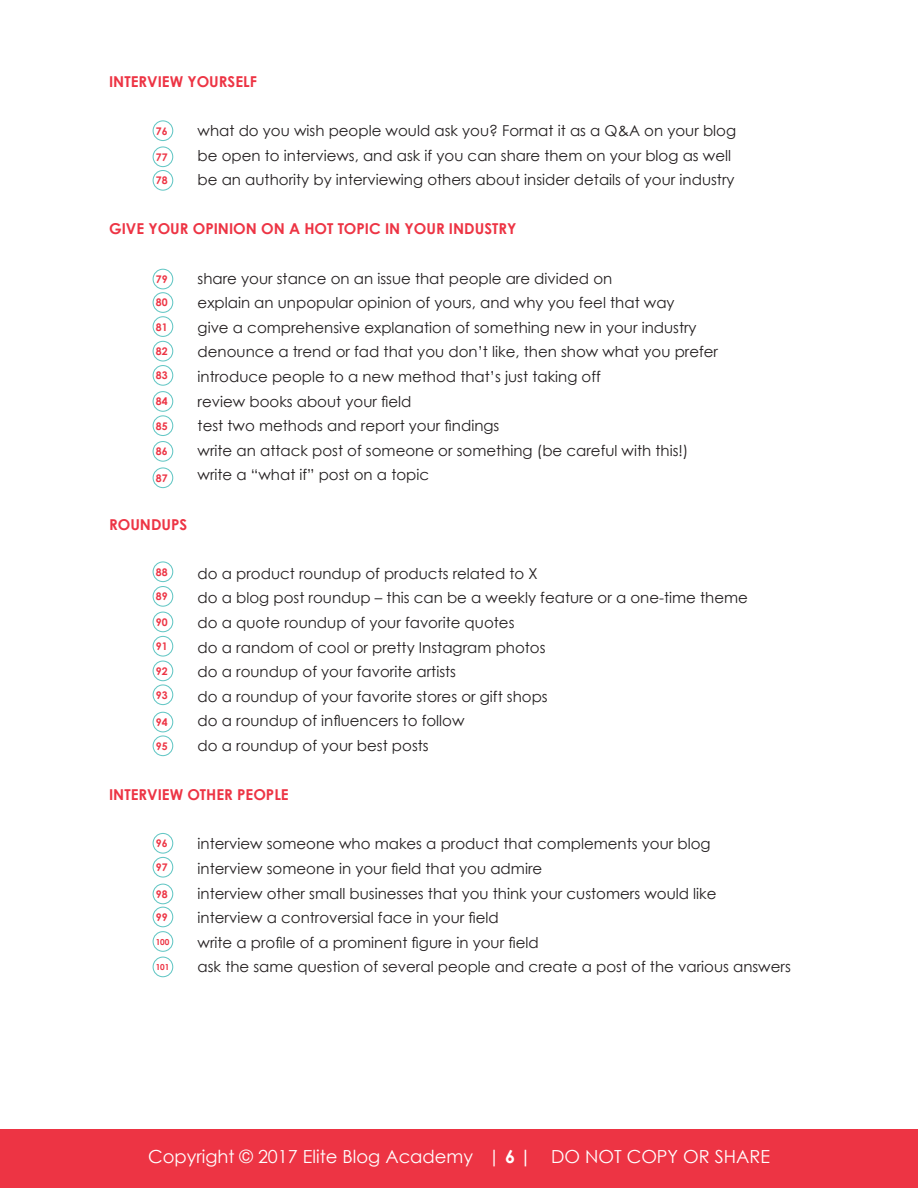
<style>
.page{position:relative;width:918px;height:1188px;background:#fff}
.page>*{position:absolute;margin:0;border:0;box-sizing:border-box;transform-origin:0 0}
.t1{font:18px "Century Gothic";color:#fff}
.t2{font:15px "Century Gothic";color:#231f20}
.t3{font:700 15px "Century Gothic";color:#ed3444}
.t4{font:700 10.5px "Century Gothic";color:#ed3444}
.t5{font:700 8.25px "Century Gothic";color:#ed3444}
.s1{font-weight:700}
</style>
<div class="page">
<div style="left:0;top:1130px;width:918px;height:58px;background:#ed3444"></div>
<div style="left:153px;top:120px;width:20px;height:21px;border:1px solid #64c7c5;border-radius:50%"></div>
<div style="left:153px;top:146px;width:20px;height:21px;border:1px solid #64c7c5;border-radius:50%"></div>
<div style="left:153px;top:170px;width:20px;height:21px;border:1px solid #64c7c5;border-radius:50%"></div>
<div style="left:153px;top:269px;width:20px;height:20px;border:1px solid #64c7c5;border-radius:50%"></div>
<div style="left:153px;top:292px;width:20px;height:21px;border:1px solid #64c7c5;border-radius:50%"></div>
<div style="left:153px;top:316px;width:20px;height:21px;border:1px solid #64c7c5;border-radius:50%"></div>
<div style="left:153px;top:341px;width:20px;height:21px;border:1px solid #64c7c5;border-radius:50%"></div>
<div style="left:153px;top:365px;width:20px;height:21px;border:1px solid #64c7c5;border-radius:50%"></div>
<div style="left:153px;top:391px;width:20px;height:21px;border:1px solid #64c7c5;border-radius:50%"></div>
<div style="left:153px;top:415px;width:20px;height:21px;border:1px solid #64c7c5;border-radius:50%"></div>
<div style="left:153px;top:441px;width:20px;height:21px;border:1px solid #64c7c5;border-radius:50%"></div>
<div style="left:153px;top:467px;width:20px;height:21px;border:1px solid #64c7c5;border-radius:50%"></div>
<div style="left:153px;top:561px;width:20px;height:21px;border:1px solid #64c7c5;border-radius:50%"></div>
<div style="left:153px;top:586px;width:20px;height:21px;border:1px solid #64c7c5;border-radius:50%"></div>
<div style="left:153px;top:612px;width:20px;height:20px;border:1px solid #64c7c5;border-radius:50%"></div>
<div style="left:153px;top:636px;width:20px;height:21px;border:1px solid #64c7c5;border-radius:50%"></div>
<div style="left:153px;top:661px;width:20px;height:20px;border:1px solid #64c7c5;border-radius:50%"></div>
<div style="left:153px;top:684px;width:20px;height:21px;border:1px solid #64c7c5;border-radius:50%"></div>
<div style="left:153px;top:712px;width:20px;height:20px;border:1px solid #64c7c5;border-radius:50%"></div>
<div style="left:153px;top:735px;width:20px;height:21px;border:1px solid #64c7c5;border-radius:50%"></div>
<div style="left:153px;top:833px;width:20px;height:21px;border:1px solid #64c7c5;border-radius:50%"></div>
<div style="left:153px;top:857px;width:20px;height:21px;border:1px solid #64c7c5;border-radius:50%"></div>
<div style="left:153px;top:884px;width:20px;height:20px;border:1px solid #64c7c5;border-radius:50%"></div>
<div style="left:153px;top:907px;width:20px;height:20px;border:1px solid #64c7c5;border-radius:50%"></div>
<div style="left:153px;top:931px;width:20px;height:21px;border:1px solid #64c7c5;border-radius:50%"></div>
<div style="left:153px;top:957px;width:20px;height:20px;border:1px solid #64c7c5;border-radius:50%"></div>
<p class="t3" style="left:109px;top:72px;width:149px">INTERVIEW YOURSELF</p>
<p class="t4" style="left:156px;top:124px;width:13px">76</p>
<p class="t2" style="left:198px;top:121px;width:540px">what do you wish people would ask you? Format it as a Q&amp;A on your blog</p>
<p class="t4" style="left:156px;top:150px;width:13px">77</p>
<p class="t2" style="left:198px;top:146px;width:535px">be open to interviews, and ask if you can share them on your blog as well</p>
<p class="t4" style="left:156px;top:174px;width:13px">78</p>
<p class="t2" style="left:198px;top:171px;width:539px">be an authority by interviewing others about insider details of your industry</p>
<p class="t3" style="left:109px;top:220px;width:409px">GIVE YOUR OPINION ON A HOT TOPIC IN YOUR INDUSTRY</p>
<p class="t4" style="left:156px;top:273px;width:13px">79</p>
<p class="t2" style="left:198px;top:269px;width:416px">share your stance on an issue that people are divided on</p>
<p class="t4" style="left:156px;top:296px;width:13px">80</p>
<p class="t2" style="left:198px;top:294px;width:479px">explain an unpopular opinion of yours, and why you feel that way</p>
<p class="t4" style="left:156px;top:320px;width:13px">81</p>
<p class="t2" style="left:198px;top:318px;width:501px">give a comprehensive explanation of something new in your industry</p>
<p class="t4" style="left:156px;top:345px;width:13px">82</p>
<p class="t2" style="left:198px;top:343px;width:522px">denounce a trend or fad that you don’t like, then show what you prefer</p>
<p class="t4" style="left:156px;top:369px;width:13px">83</p>
<p class="t2" style="left:198px;top:367px;width:405px">introduce people to a new method that’s just taking off</p>
<p class="t4" style="left:156px;top:395px;width:13px">84</p>
<p class="t2" style="left:198px;top:392px;width:215px">review books about your field</p>
<p class="t4" style="left:156px;top:419px;width:13px">85</p>
<p class="t2" style="left:198px;top:417px;width:303px">test two methods and report your findings</p>
<p class="t4" style="left:156px;top:445px;width:13px">86</p>
<p class="t2" style="left:198px;top:441px;width:492px">write an attack post of someone or something (be careful with this!)</p>
<p class="t4" style="left:156px;top:471px;width:13px">87</p>
<p class="t2" style="left:198px;top:466px;width:233px">write a “what if” post on a topic</p>
<p class="t3" style="left:109px;top:515px;width:80px">ROUNDUPS</p>
<p class="t4" style="left:156px;top:565px;width:13px">88</p>
<p class="t2" style="left:198px;top:564px;width:342px">do a product roundup of products related to X</p>
<p class="t4" style="left:156px;top:590px;width:13px">89</p>
<p class="t2" style="left:198px;top:589px;width:552px">do a blog post roundup – this can be a weekly feature or a one-time theme</p>
<p class="t4" style="left:156px;top:615px;width:13px">90</p>
<p class="t2" style="left:198px;top:613px;width:318px">do a quote roundup of your favorite quotes</p>
<p class="t4" style="left:156px;top:640px;width:13px">91</p>
<p class="t2" style="left:198px;top:638px;width:350px">do a random of cool or pretty Instagram photos</p>
<p class="t4" style="left:156px;top:664px;width:13px">92</p>
<p class="t2" style="left:198px;top:663px;width:260px">do a roundup of your favorite artists</p>
<p class="t4" style="left:156px;top:688px;width:13px">93</p>
<p class="t2" style="left:198px;top:687px;width:352px">do a roundup of your favorite stores or gift shops</p>
<p class="t4" style="left:156px;top:716px;width:13px">94</p>
<p class="t2" style="left:198px;top:712px;width:268px">do a roundup of influencers to follow</p>
<p class="t4" style="left:156px;top:739px;width:13px">95</p>
<p class="t2" style="left:198px;top:736px;width:233px">do a roundup of your best posts</p>
<p class="t3" style="left:109px;top:785px;width:181px">INTERVIEW OTHER PEOPLE</p>
<p class="t4" style="left:156px;top:837px;width:13px">96</p>
<p class="t2" style="left:198px;top:835px;width:515px">interview someone who makes a product that complements your blog</p>
<p class="t4" style="left:156px;top:861px;width:13px">97</p>
<p class="t2" style="left:198px;top:859px;width:346px">interview someone in your field that you admire</p>
<p class="t4" style="left:156px;top:887px;width:13px">98</p>
<p class="t2" style="left:198px;top:884px;width:520px">interview other small businesses that you think your customers would like</p>
<p class="t4" style="left:156px;top:910px;width:13px">99</p>
<p class="t2" style="left:198px;top:909px;width:303px">interview a controversial face in your field</p>
<p class="t5" style="left:156px;top:936px;width:15px">100</p>
<p class="t2" style="left:198px;top:933px;width:343px">write a profile of a prominent figure in your field</p>
<p class="t5" style="left:156px;top:962px;width:15px">101</p>
<p class="t2" style="left:198px;top:958px;width:595px">ask the same question of several people and create a post of the various answers</p>
<p class="t1" style="left:148px;top:1145px;width:623px">Copyright © 2017 Elite Blog Academy | <span class="s1">6 |</span> DO NOT COPY OR SHARE</p>
</div>
